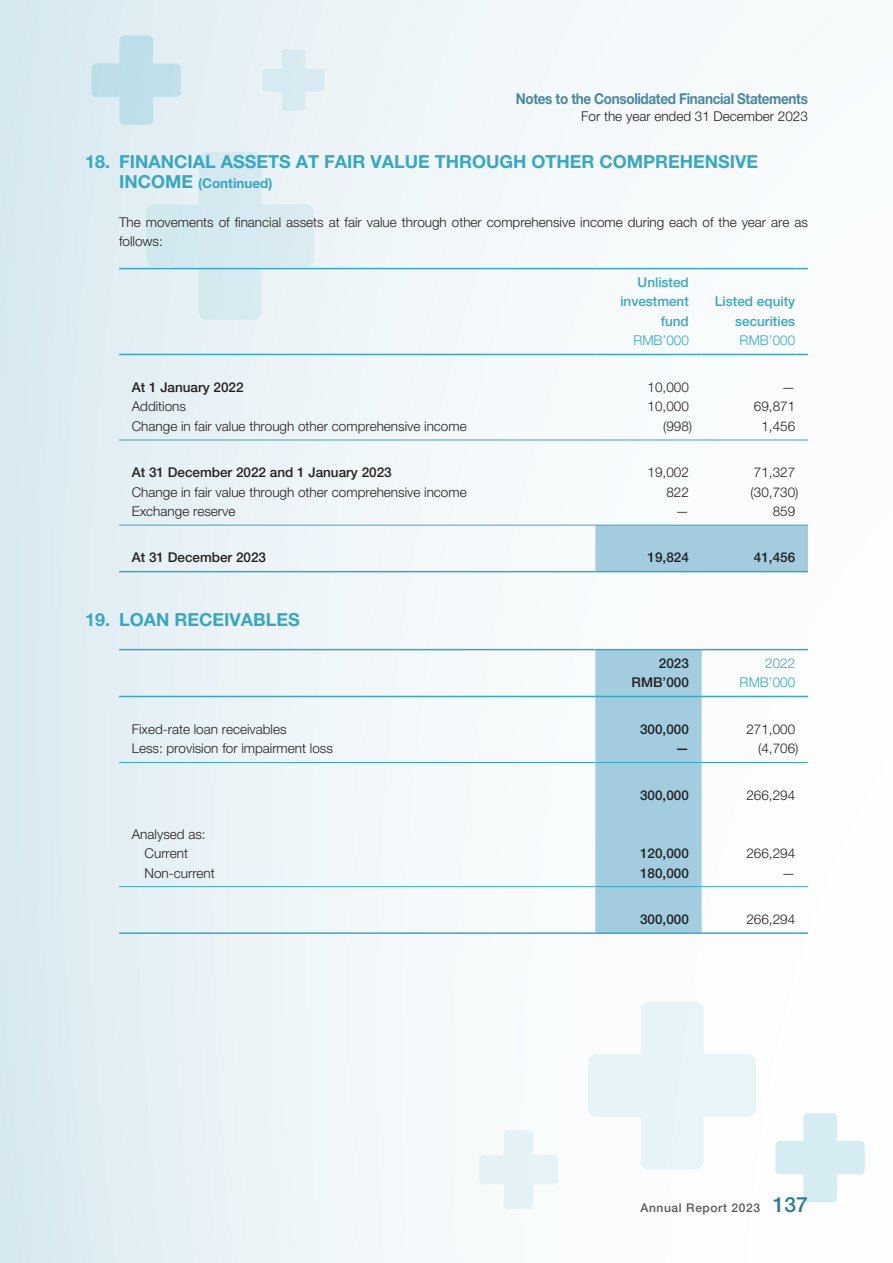
<style>
.page{position:relative;width:893px;height:1263px;background:#fff}
.page>*{position:absolute;margin:0;border:0;box-sizing:border-box;transform-origin:0 0}
.t1{font:700 18px "Helvetica Neue LT Std";color:#36a8c3}
.t2{font:700 15px "Helvetica Neue LT Std";letter-spacing:-.025em;color:#47899d;scale:.9 1}
.t3{font:300 13.5px/19.5px "Helvetica Neue LT Std";color:#231f20}
.t4{font:500 13.5px "Helvetica Neue LT Std";color:#231f20}
.t5{font:500 13.5px/19.5px "Helvetica Neue LT Std";color:#36a8c3;text-align:right}
.t6{font:300 13.5px "Helvetica Neue LT Std";color:#36a8c3}
.t7{font:700 13.5px "Helvetica Neue LT Std";color:#36a8c3}
.t8{font:500 12px "Helvetica Neue LT Std";letter-spacing:.05em;color:#57585a}
.s1{font-size:18px}
.s2{font-size:21px;color:#257f94}
</style>
<div class="page">
<div style="left:0;top:0;width:893px;height:1263px;background:linear-gradient(to right,#dfedf3,#fff)"></div>
<svg style="left:588px;top:1002px;width:168px;height:167px"></svg>
<svg style="left:775px;top:1113px;width:90px;height:89px"></svg>
<svg style="left:479px;top:1130px;width:79px;height:79px"></svg>
<svg style="left:146px;top:152px;width:168px;height:168px;background:#dbecf2"></svg>
<svg style="left:92px;top:36px;width:89px;height:89px;background:#cbe4ec"></svg>
<svg style="left:263px;top:49px;width:61px;height:62px;background:#deedf3"></svg>
<hr style="left:119px;top:440px;width:476px;height:1px;background:#36a8c3">
<hr style="left:595px;top:440px;width:94px;height:1px;background:#36a8c3">
<svg style="left:689px;top:440px;width:13px;height:1px"></svg>
<hr style="left:702px;top:440px;width:93px;height:1px;background:#36a8c3">
<svg style="left:795px;top:440px;width:13px;height:1px"></svg>
<hr style="left:119px;top:525px;width:476px;height:1px;background:#36a8c3">
<hr style="left:119px;top:571px;width:476px;height:1px;background:#36a8c3">
<div style="left:595px;top:525px;width:213px;height:47px;background:#a3cdde"></div>
<hr style="left:119px;top:354px;width:476px;height:1px;background:#36a8c3">
<hr style="left:595px;top:354px;width:94px;height:1px;background:#36a8c3">
<svg style="left:689px;top:354px;width:13px;height:1px"></svg>
<hr style="left:702px;top:354px;width:93px;height:1px;background:#36a8c3">
<svg style="left:795px;top:354px;width:13px;height:1px"></svg>
<hr style="left:119px;top:268px;width:476px;height:1px;background:#36a8c3">
<hr style="left:595px;top:268px;width:94px;height:1px;background:#36a8c3">
<svg style="left:689px;top:268px;width:13px;height:1px"></svg>
<hr style="left:702px;top:268px;width:93px;height:1px;background:#36a8c3">
<svg style="left:795px;top:268px;width:13px;height:1px"></svg>
<hr style="left:119px;top:762px;width:476px;height:1px;background:#36a8c3">
<hr style="left:702px;top:762px;width:93px;height:1px;background:#36a8c3">
<svg style="left:795px;top:762px;width:13px;height:1px"></svg>
<hr style="left:119px;top:886px;width:476px;height:1px;background:#36a8c3">
<hr style="left:702px;top:886px;width:93px;height:1px;background:#36a8c3">
<svg style="left:795px;top:886px;width:13px;height:1px"></svg>
<hr style="left:119px;top:932px;width:476px;height:2px;background:#36a8c3">
<hr style="left:702px;top:932px;width:93px;height:2px;background:#36a8c3">
<svg style="left:795px;top:932px;width:13px;height:2px"></svg>
<hr style="left:119px;top:696px;width:476px;height:1px;background:#36a8c3">
<hr style="left:702px;top:696px;width:93px;height:1px;background:#36a8c3">
<svg style="left:795px;top:696px;width:13px;height:1px"></svg>
<hr style="left:119px;top:649px;width:476px;height:1px;background:#36a8c3">
<div style="left:595px;top:649px;width:107px;height:285px;background:#a3cdde"></div>
<hr style="left:702px;top:649px;width:93px;height:1px;background:#36a8c3">
<svg style="left:795px;top:649px;width:13px;height:1px"></svg>
<p class="t2" style="left:516px;top:89px;width:326px">Notes to the Consolidated Financial Statements</p>
<p class="t3" style="left:581px;top:106px;width:228px">For the year ended 31 December 2023</p>
<h1 class="t1" style="left:85px;top:150px;width:675px">18. FINANCIAL ASSETS AT FAIR VALUE THROUGH OTHER COMPREHENSIVE</h1>
<p class="t7" style="left:119px;top:174px;width:155px"><span class="s1">INCOME</span> (Continued)</p>
<p class="t3" style="left:119px;top:212px;width:690px">The movements of financial assets at fair value through other comprehensive income during each of the year are as follows:</p>
<p class="t5" style="left:620px;top:272px;width:70px">Unlisted investment fund</p>
<p class="t5" style="left:715px;top:291px;width:82px">Listed equity securities</p>
<p class="t6" style="left:633px;top:332px;width:57px">RMB’000</p>
<p class="t6" style="left:740px;top:332px;width:57px">RMB’000</p>
<p class="t4" style="left:132px;top:379px;width:113px">At 1 January 2022</p>
<p class="t3" style="left:648px;top:377px;width:43px">10,000</p>
<p class="t3" style="left:782px;top:377px;width:15px">—</p>
<p class="t3" style="left:132px;top:397px;width:56px">Additions</p>
<p class="t3" style="left:648px;top:397px;width:43px">10,000</p>
<p class="t3" style="left:754px;top:397px;width:43px">69,871</p>
<p class="t3" style="left:132px;top:416px;width:336px">Change in fair value through other comprehensive income</p>
<p class="t3" style="left:663px;top:416px;width:31px">(998)</p>
<p class="t3" style="left:761px;top:416px;width:35px">1,456</p>
<p class="t4" style="left:132px;top:464px;width:261px">At 31 December 2022 and 1 January 2023</p>
<p class="t3" style="left:648px;top:462px;width:43px">19,002</p>
<p class="t3" style="left:754px;top:462px;width:43px">71,327</p>
<p class="t3" style="left:132px;top:482px;width:336px">Change in fair value through other comprehensive income</p>
<p class="t3" style="left:666px;top:482px;width:24px">822</p>
<p class="t3" style="left:751px;top:482px;width:49px">(30,730)</p>
<p class="t3" style="left:132px;top:501px;width:105px">Exchange reserve</p>
<p class="t3" style="left:675px;top:501px;width:15px">—</p>
<p class="t3" style="left:773px;top:501px;width:24px">859</p>
<p class="t4" style="left:132px;top:549px;width:136px">At 31 December 2023</p>
<p class="t4" style="left:648px;top:549px;width:43px">19,824</p>
<p class="t4" style="left:754px;top:549px;width:43px">41,456</p>
<h1 class="t1" style="left:85px;top:609px;width:216px">19. LOAN RECEIVABLES</h1>
<p class="t4" style="left:659px;top:655px;width:32px">2023</p>
<p class="t6" style="left:765px;top:654px;width:32px">2022</p>
<p class="t4" style="left:632px;top:674px;width:59px">RMB’000</p>
<p class="t6" style="left:740px;top:674px;width:57px">RMB’000</p>
<p class="t3" style="left:132px;top:719px;width:156px">Fixed-rate loan receivables</p>
<p class="t4" style="left:640px;top:721px;width:50px">300,000</p>
<p class="t3" style="left:746px;top:719px;width:50px">271,000</p>
<p class="t3" style="left:132px;top:739px;width:203px">Less: provision for impairment loss</p>
<p class="t4" style="left:675px;top:741px;width:15px">—</p>
<p class="t3" style="left:758px;top:739px;width:42px">(4,706)</p>
<p class="t4" style="left:640px;top:787px;width:50px">300,000</p>
<p class="t3" style="left:746px;top:785px;width:50px">266,294</p>
<p class="t3" style="left:132px;top:824px;width:75px;text-align:center">Analysed as:<br>Current</p>
<p class="t4" style="left:640px;top:845px;width:50px">120,000</p>
<p class="t3" style="left:746px;top:843px;width:50px">266,294</p>
<p class="t3" style="left:145px;top:863px;width:72px">Non-current</p>
<p class="t4" style="left:640px;top:865px;width:50px">180,000</p>
<p class="t3" style="left:782px;top:863px;width:15px">—</p>
<p class="t4" style="left:640px;top:911px;width:50px">300,000</p>
<p class="t3" style="left:746px;top:909px;width:50px">266,294</p>
<p class="t8" style="left:640px;top:1200px;width:169px">Annual Report 2023 <span class="s2">137</span></p>
</div>
